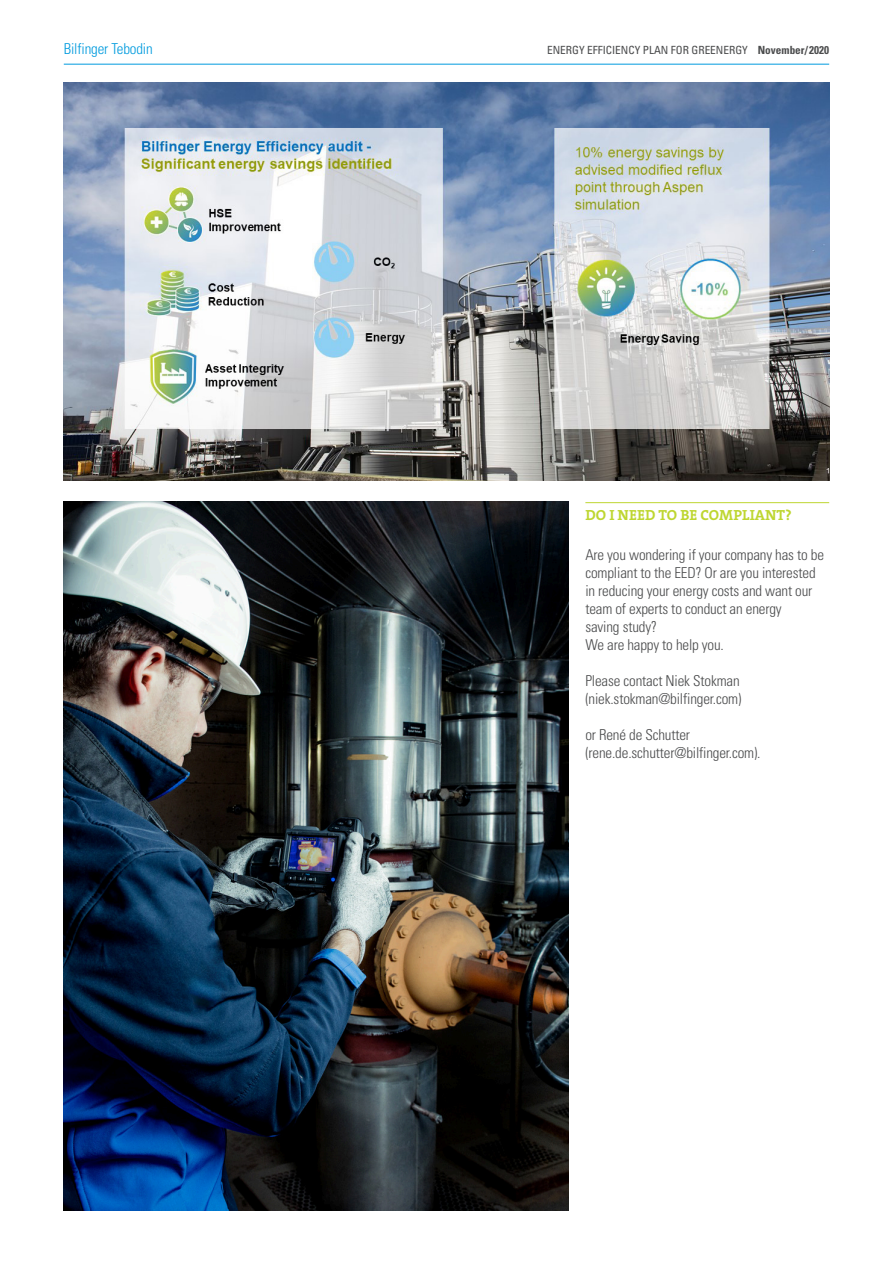
<style>
.page{position:relative;width:893px;height:1263px;background:#fff}
.page>*{position:absolute;margin:0;border:0;box-sizing:border-box;transform-origin:0 0}
.B_NL_Fließtext{font:300 condensed 15px/18px "Univers";letter-spacing:-.01em;color:#4b4c4d}
.B_NL_Fließtext-2{font:300 condensed 15px "Univers";letter-spacing:-.01em;color:#009bde}
.B_NL_Subline{font:700 14.7px "The Serif B W7";letter-spacing:.005em;color:#bed630}
.t1{font:condensed 11.25px "Univers";color:#4b4c4d}
.s1{font-weight:700}
</style>
<div class="page">
<hr style="left:64px;top:64px;width:765px;height:1px;background:#009bde">
<hr style="left:585px;top:502px;width:244px;height:1px;background:#bed630">
<img style="left:64px;top:502px;width:504px;height:709px">
<img style="left:64px;top:82px;width:765px;height:398px">
<p class="B_NL_Fließtext-2" style="left:64px;top:39px;width:90px">Bilfinger Tebodin</p>
<p class="t1" style="left:547px;top:43px;width:284px">ENERGY EFFICIENCY PLAN FOR GREENERGY <span class="s1">November/ 2020</span></p>
<p class="B_NL_Subline" style="left:585px;top:505px;width:208px">DO I NEED TO BE COMPLIANT?</p>
<p class="B_NL_Fließtext" style="left:585px;top:545px;width:240px">Are you wondering if your company has to be compliant to the EED? Or are you interested in reducing your energy costs and want our team of experts to conduct an energy<br>saving study?</p>
<p class="B_NL_Fließtext" style="left:585px;top:635px;width:140px">We are happy to help you.</p>
<p class="B_NL_Fließtext" style="left:585px;top:671px;width:156px">Please contact Niek Stokman</p>
<p class="B_NL_Fließtext" style="left:585px;top:689px;width:158px">(niek.stokman@bilfinger.com)</p>
<p class="B_NL_Fließtext" style="left:585px;top:725px;width:106px">or René de Schutter</p>
<p class="B_NL_Fließtext" style="left:585px;top:743px;width:177px">(rene.de.schutter@bilfinger.com).</p>
</div>
